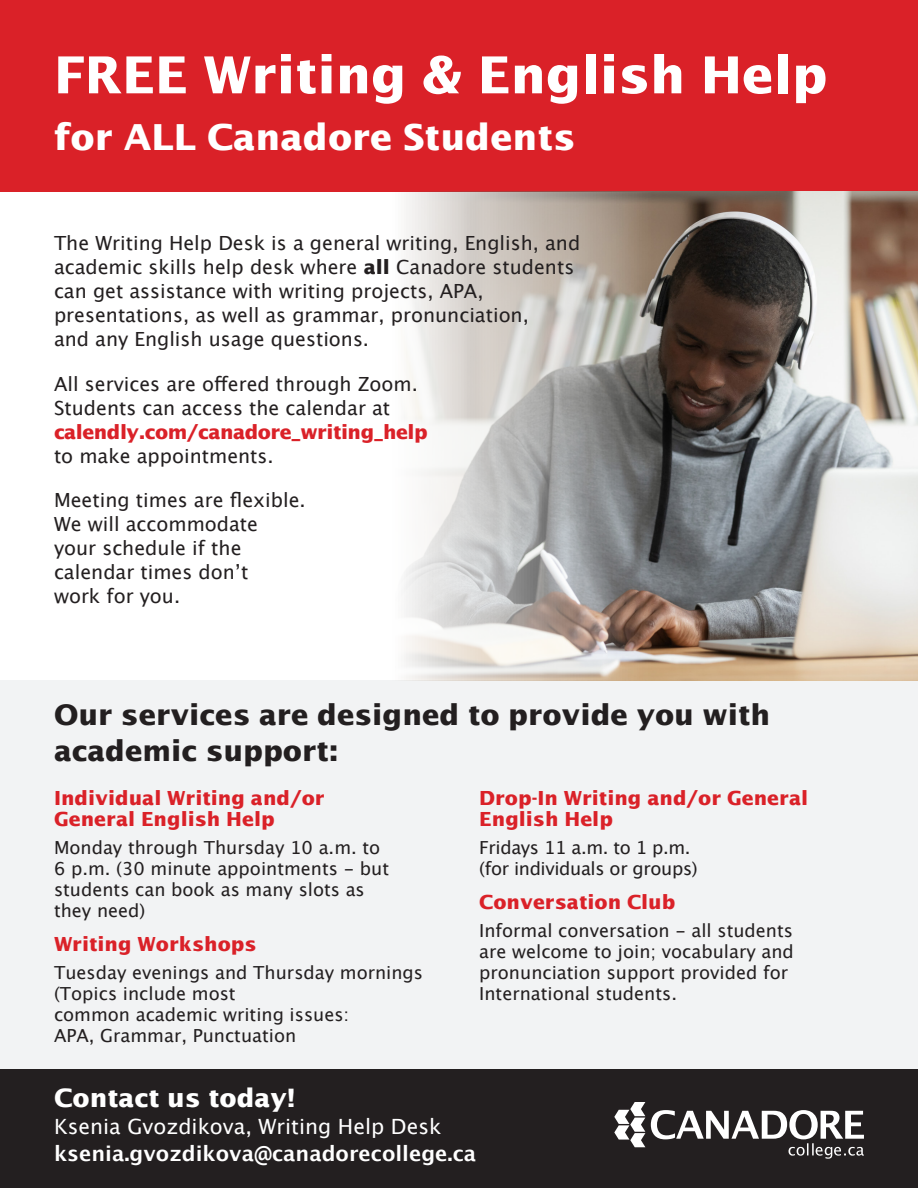
<style>
.page{position:relative;width:918px;height:1188px;background:#fff}
.page>*{position:absolute;margin:0;border:0;box-sizing:border-box;transform-origin:0 0}
.t1{font:700 51px "Lucida Sans";color:#fff}
.t2{font:700 36px "Lucida Sans";color:#fff}
.t3{font:700 28.5px/36px "Lucida Sans";color:#231f20}
.t4{font:700 25.5px "Lucida Sans";color:#fff}
.t5{font:700 21px/27px "Lucida Grande";color:#fff}
.t6{font:19.5px/24px "Lucida Grande";color:#231f20}
.t7{font:700 19.5px/21px "Lucida Sans";color:#da2128}
.t8{font:18px/21px "Lucida Grande";color:#231f20}
.t9{font:18px/21px "Lucida Grande";letter-spacing:-.02em;color:#231f20}
.s1{font-family:"Lucida Sans";font-weight:700}
.s2{font-family:"Lucida Sans";font-weight:700;color:#da2128}
.s3{font-weight:400}
</style>
<div class="page">
<div style="left:0;top:680px;width:918px;height:389px;background:#f2f3f4"></div>
<div style="left:0;top:1069px;width:918px;height:119px;background:#231f20"></div>
<svg style="left:651px;top:1110px;width:213px;height:49px"></svg>
<svg style="left:614px;top:1102px;width:31px;height:45px"></svg>
<div style="left:0;top:0;width:918px;height:191px;background:#da2128"></div>
<img style="left:354px;top:191px;width:564px;height:489px">
<p class="t1" style="left:54px;top:45px;width:775px">FREE Writing &amp; English Help</p>
<p class="t2" style="left:54px;top:116px;width:523px">for ALL Canadore Students</p>
<p class="t6" style="left:54px;top:232px;width:528px">The Writing Help Desk is a general writing, English, and academic skills help desk where <span class="s1">all</span> Canadore students can get assistance with writing projects, APA, presentations, as well as grammar, pronunciation,<br>and any English usage questions.</p>
<p class="t6" style="left:54px;top:372px;width:375px">All services are offered through Zoom.<br>Students can access the calendar at <span class="s2">calendly.com/canadore_writing_help </span>to make appointments.</p>
<p class="t6" style="left:54px;top:488px;width:253px">Meeting times are flexible.<br>We will accommodate<br>your schedule if the calendar times don’t<br>work for you.</p>
<p class="t3" style="left:54px;top:697px;width:718px">Our services are designed to provide you with academic support:</p>
<p class="t7" style="left:54px;top:788px;width:272px">Individual Writing and/or<br>General English Help</p>
<p class="t8" style="left:54px;top:837px;width:337px">Monday through Thursday 10 a.m. to<br>6 p.m. (30 minute appointments - but students can book as many slots as they need)</p>
<p class="t7" style="left:54px;top:934px;width:204px">Writing Workshops</p>
<p class="t8" style="left:54px;top:963px;width:371px">Tuesday evenings and Thursday mornings (Topics include most<br>common academic writing issues:<br>APA, Grammar, Punctuation</p>
<p class="t7" style="left:479px;top:788px;width:330px">Drop-In Writing and/or General<br>English Help</p>
<p class="t9" style="left:479px;top:837px;width:220px">Fridays 11 a.m. to 1 p.m. (for individuals or groups)</p>
<p class="t7" style="left:479px;top:892px;width:198px">Conversation Club</p>
<p class="t8" style="left:479px;top:921px;width:316px">Informal conversation - all students are welcome to join; vocabulary and pronunciation support provided for International students.</p>
<p class="t4" style="left:54px;top:1083px;width:243px">Contact us today!</p>
<p class="t5" style="left:54px;top:1113px;width:424px"><span class="s3">Ksenia Gvozdikova, Writing Help Desk </span>ksenia.gvozdikova@canadorecollege.ca</p>
</div>
